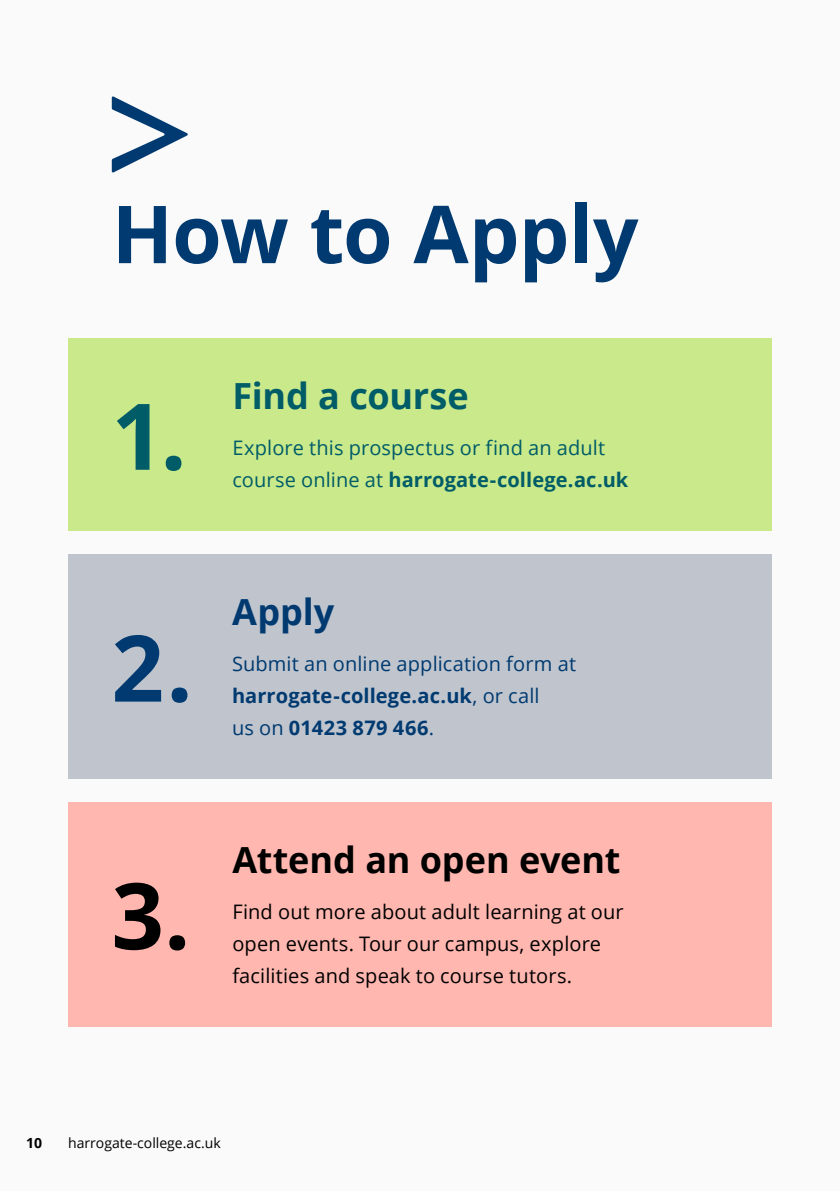
<style>
.page{position:relative;width:840px;height:1191px;background:#fff}
.page>*{position:absolute;margin:0;border:0;box-sizing:border-box;transform-origin:0 0}
.t1{font:700 92px "Open Sans";color:#005c67}
.t2{font:700 92px "Open Sans";color:#003a70}
.t3{font:700 92px "Open Sans";color:#000}
.t4{font:700 80px "Open Sans";letter-spacing:-.01em;color:#003a70}
.t5{font:700 36px "Open Sans";letter-spacing:-.005em;color:#000}
.t6{font:700 36px "Open Sans";letter-spacing:-.005em;color:#005c67}
.t7{font:700 36px "Open Sans";color:#003a70}
.t8{font:20px/32px "Open Sans";letter-spacing:.005em;color:#000}
.t9{font:20px/32px "Open Sans";letter-spacing:.005em;color:#003a70}
.t10{font:20px/32px "Open Sans";letter-spacing:.005em;color:#005c67}
.t11{font:14px "Open Sans";color:#000}
.t12{font:700 14px "Open Sans";color:#000}
.s1{font-weight:700}
</style>
<div class="page">
<div style="left:0;top:0;width:839px;height:1191px;background:#fafafa"></div>
<div style="left:68px;top:802px;width:703px;height:224px;background:#ffb7b0"></div>
<div style="left:68px;top:338px;width:703px;height:193px;background:#c9e98a"></div>
<div style="left:68px;top:554px;width:703px;height:224px;background:#bfc4cd"></div>
<svg style="left:112px;top:96px;width:76px;height:77px"></svg>
<h2 class="t4" style="left:112px;top:178px;width:528px">How to Apply</h2>
<h1 class="t1" style="left:111px;top:371px;width:77px">1.</h1>
<h1 class="t2" style="left:111px;top:603px;width:83px">2.</h1>
<h1 class="t3" style="left:111px;top:851px;width:80px">3.</h1>
<h3 class="t6" style="left:232px;top:371px;width:238px">Find a course</h3>
<p class="t10" style="left:232px;top:432px;width:397px">Explore this prospectus or find an adult course online at <span class="s1">harrogate-college.ac.uk</span></p>
<h3 class="t7" style="left:232px;top:586px;width:104px">Apply</h3>
<p class="t9" style="left:232px;top:647px;width:345px">Submit an online application form at <span class="s1">harrogate-college.ac.uk</span>, or call<br>us on <span class="s1">01423 879 466</span>.</p>
<h3 class="t5" style="left:232px;top:834px;width:389px">Attend an open event</h3>
<p class="t8" style="left:232px;top:895px;width:392px">Find out more about adult learning at our open events. Tour our campus, explore facilities and speak to course tutors.</p>
<p class="t12" style="left:26px;top:1133px;width:17px">10</p>
<p class="t11" style="left:68px;top:1133px;width:154px">harrogate-college.ac.uk</p>
</div>
